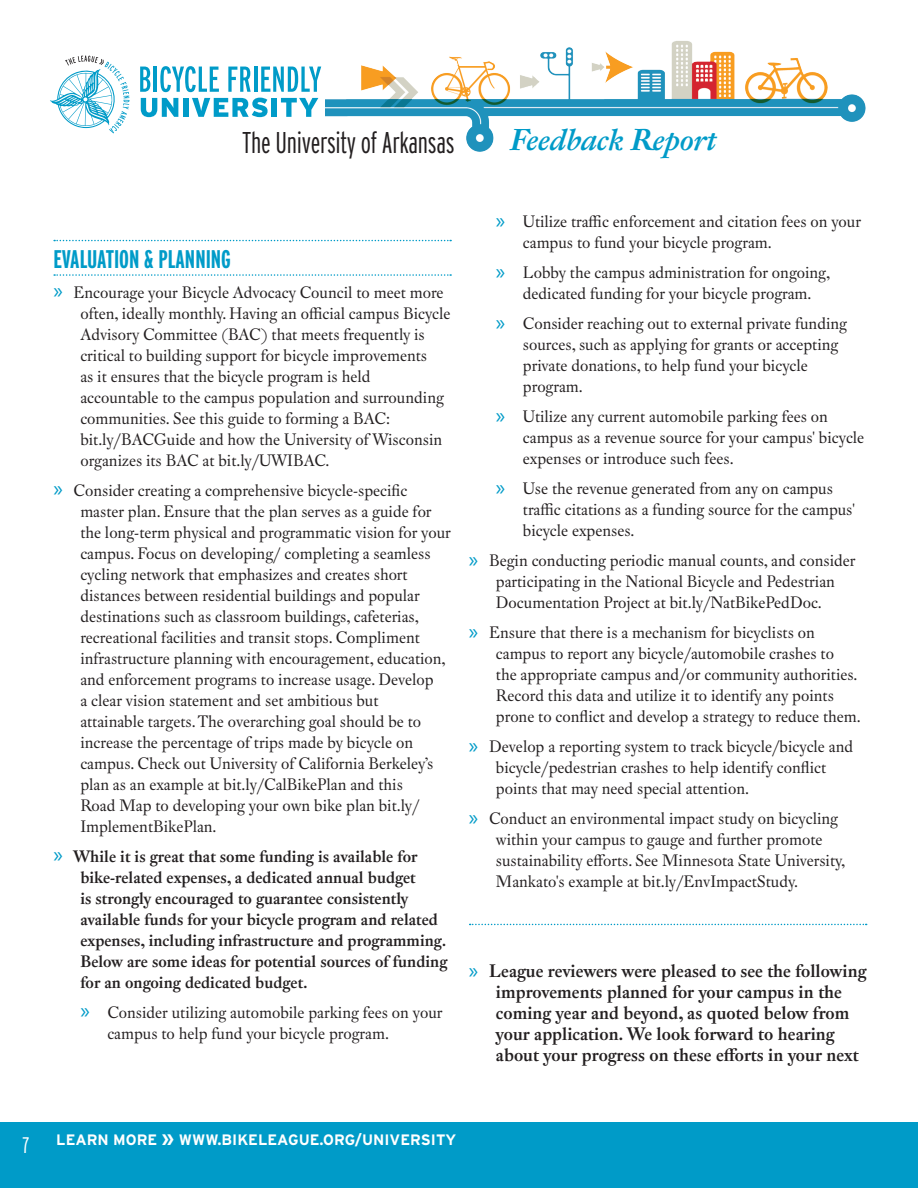
<style>
.page{position:relative;width:918px;height:1188px;background:#fff}
.page>*{position:absolute;margin:0;border:0;box-sizing:border-box;transform-origin:0 0}
.t1{font:300 extra-condensed 30px "Interstate";letter-spacing:-.01em;color:#231f20}
.t2{font:italic 700 30px "Fleischman BT Pro";letter-spacing:-.01em;color:#009bc8}
.Bullets{font:700 extra-condensed 25.5px "Interstate";color:#009bc8}
.t3{font:300 extra-condensed 22.5px "Interstate";color:#fff}
.t4{font:700 18px/21px "Fleischman BT Pro";color:#231f20}
.t5{font:16.5px/21px "Fleischman BT Pro";color:#231f20}
.t6{font:700 16.5px/21px "Fleischman BT Pro";color:#231f20}
.t7{font:700 15.15px "Interstate";color:#fff}
.s1{font-family:"Myriad Pro";font-size:22.5px;color:#009bc8}
.s2{font-family:"Myriad Pro";font-weight:400;font-size:22.5px;color:#009bc8}
.s3{font-size:20.25px}
</style>
<div class="page">
<svg style="left:54px;top:240px;width:397px;height:1px"></svg>
<svg style="left:54px;top:274px;width:397px;height:2px"></svg>
<svg style="left:470px;top:924px;width:397px;height:1px"></svg>
<div style="left:0;top:1123px;width:918px;height:65px;background:#009bc8"></div>
<img style="left:325px;top:41px;width:541px;height:111px">
<svg style="left:50px;top:56px;width:79px;height:77px"></svg>
<svg style="left:141px;top:98px;width:37px;height:19px"></svg>
<div style="left:183px;top:98px;width:5px;height:19px;background:#009bc8"></div>
<svg style="left:192px;top:98px;width:76px;height:19px"></svg>
<div style="left:272px;top:98px;width:5px;height:19px;background:#009bc8"></div>
<svg style="left:281px;top:98px;width:37px;height:19px"></svg>
<svg style="left:140px;top:67px;width:10px;height:25px"></svg>
<hr style="left:154px;top:67px;width:3px;height:25px;background:#009bc8">
<svg style="left:160px;top:66px;width:59px;height:26px"></svg>
<svg style="left:228px;top:67px;width:23px;height:25px"></svg>
<hr style="left:254px;top:67px;width:3px;height:25px;background:#009bc8">
<svg style="left:261px;top:67px;width:60px;height:25px"></svg>
<p class="t1" style="left:242px;top:124px;width:214px">The University of Arkansas</p>
<p class="t2" style="left:510px;top:121px;width:208px">Feedback Report</p>
<p class="Bullets" style="left:53px;top:243px;width:179px">EVALUATION &amp; PLANNING</p>
<p class="t5" style="left:80px;top:281px;width:372px;text-indent:-27px"><span class="s1">»</span> Encourage your Bicycle Advocacy Council to meet more often, ideally monthly. Having an official campus Bicycle Advisory Committee (BAC) that meets frequently is critical to building support for bicycle improvements<br>as it ensures that the bicycle program is held accountable to the campus population and surrounding communities. See this guide to forming a BAC: bit.ly/BACGuide and how the University of Wisconsin organizes its BAC at bit.ly/UWIBAC.</p>
<p class="t5" style="left:80px;top:479px;width:372px;text-indent:-27px"><span class="s1">»</span> Consider creating a comprehensive bicycle-specific master plan. Ensure that the plan serves as a guide for the long-term physical and programmatic vision for your campus. Focus on developing/ completing a seamless cycling network that emphasizes and creates short distances between residential buildings and popular destinations such as classroom buildings, cafeterias, recreational facilities and transit stops. Compliment infrastructure planning with encouragement, education, and enforcement programs to increase usage. Develop<br>a clear vision statement and set ambitious but<br>attainable targets. The overarching goal should be to increase the percentage of trips made by bicycle on campus. Check out University of California Berkeley’s plan as an example at bit.ly/CalBikePlan and this<br>Road Map to developing your own bike plan bit.ly/ ImplementBikePlan.</p>
<p class="t6" style="left:80px;top:846px;width:369px;text-indent:-27px"><span class="s2">»</span> While it is great that some funding is available for bike-related expenses, a dedicated annual budget<br>is strongly encouraged to guarantee consistently available funds for your bicycle program and related expenses, including infrastructure and programming.<br>Below are some ideas for potential sources of funding for an ongoing dedicated budget.</p>
<p class="t5" style="left:107px;top:1001px;width:337px;text-indent:-27px"><span class="s1">»</span> Consider utilizing automobile parking fees on your campus to help fund your bicycle program.</p>
<p class="t5" style="left:523px;top:211px;width:340px;text-indent:-27px"><span class="s1">»</span> Utilize traffic enforcement and citation fees on your campus to fund your bicycle program.</p>
<p class="t5" style="left:496px;top:262px;width:336px;text-align:center"><span class="s1">»</span> Lobby the campus administration for ongoing, dedicated funding for your bicycle program.</p>
<p class="t5" style="left:523px;top:313px;width:326px;text-indent:-27px"><span class="s1">»</span> Consider reaching out to external private funding sources, such as applying for grants or accepting private donations, to help fund your bicycle program.</p>
<p class="t5" style="left:523px;top:406px;width:343px;text-indent:-27px"><span class="s1">»</span> Utilize any current automobile parking fees on campus as a revenue source for your campus' bicycle expenses or introduce such fees.</p>
<p class="t5" style="left:523px;top:478px;width:334px;text-indent:-27px"><span class="s1">»</span> Use the revenue generated from any on campus traffic citations as a funding source for the campus' bicycle expenses.</p>
<p class="t5" style="left:469px;top:550px;width:388px;text-align:center"><span class="s1">»</span> Begin conducting periodic manual counts, and consider participating in the National Bicycle and Pedestrian<br>Documentation Project at bit.ly/NatBikePedDoc.</p>
<p class="t5" style="left:496px;top:622px;width:366px;text-indent:-27px"><span class="s1">»</span> Ensure that there is a mechanism for bicyclists on campus to report any bicycle/automobile crashes to<br>the appropriate campus and/or community authorities.<br>Record this data and utilize it to identify any points prone to conflict and develop a strategy to reduce them.</p>
<p class="t5" style="left:496px;top:736px;width:359px;text-indent:-27px"><span class="s1">»</span> Develop a reporting system to track bicycle/bicycle and bicycle/pedestrian crashes to help identify conflict points that may need special attention.</p>
<p class="t5" style="left:496px;top:808px;width:351px;text-indent:-27px"><span class="s1">»</span> Conduct an environmental impact study on bicycling within your campus to gauge and further promote sustainability efforts. See Minnesota State University, Mankato's example at bit.ly/EnvImpactStudy.</p>
<p class="t4" style="left:496px;top:961px;width:372px;text-indent:-27px"><span class="s2">»</span> League reviewers were pleased to see the following improvements planned for your campus in the coming year and beyond, as quoted below from your application. We look forward to hearing about your progress on these efforts in your next</p>
<p class="t3" style="left:22px;top:1131px;width:9px">7</p>
<p class="t7" style="left:56px;top:1131px;width:402px">LEARN MORE <span class="s3">»</span> WWW.BIKELEAGUE.ORG/UNIVERSITY</p>
</div>
